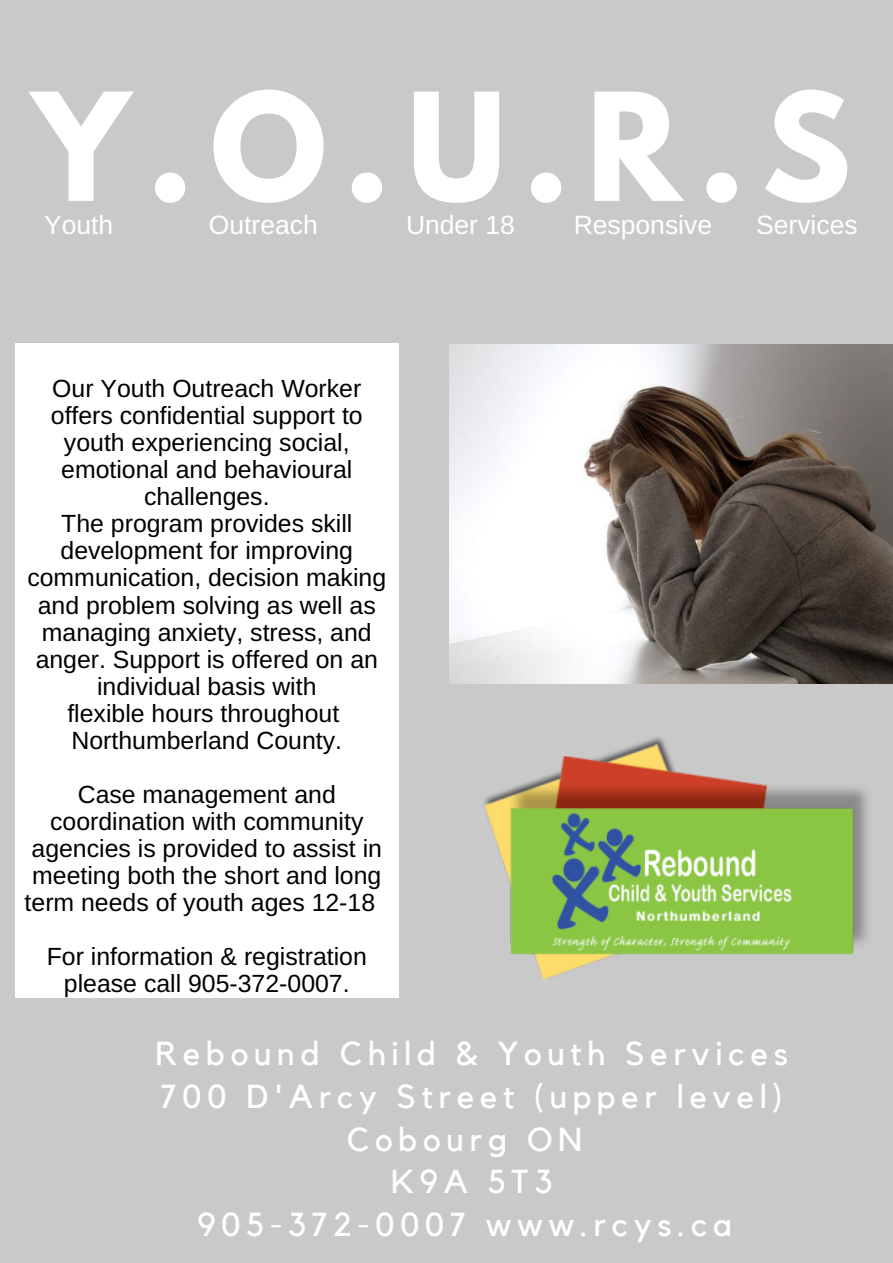
<style>
.page{position:relative;width:893px;height:1263px;background:#c9c9c9}
.page>*{position:absolute;margin:0;border:0;box-sizing:border-box;transform-origin:0 0}
.t1{font:700 132.45px "League Spartan";color:#fff}
.t2{font:33.08px/42.8px "Kollektif";letter-spacing:.17em;color:#fff;text-align:center}
.t3{font:26.47px "Arimo";color:#fff}
.t4{font:24.83px/27px "Arimo";color:#000;text-align:center}
</style>
<div class="page">
<div style="left:15px;top:343px;width:384px;height:654px;background:#fff"></div>
<img style="left:483px;top:737px;width:385px;height:243px">
<img style="left:449px;top:344px;width:444px;height:339px">
<h1 class="t1" style="left:32px;top:82px;width:820px">Y.O.U.R.S</h1>
<p class="t3" style="left:44px;top:210px;width:71px">Youth</p>
<p class="t3" style="left:209px;top:210px;width:110px">Outreach</p>
<p class="t3" style="left:406px;top:210px;width:110px">Under 18</p>
<p class="t3" style="left:574px;top:210px;width:140px">Responsive</p>
<p class="t3" style="left:756px;top:210px;width:103px">Services</p>
<p class="t4" style="left:27px;top:375px;width:360px">Our Youth Outreach Worker offers confidential support to youth experiencing social, emotional and behavioural challenges.<br>The program provides skill development for improving communication, decision making and problem solving as well as managing anxiety, stress, and anger. Support is offered on an individual basis with<br>flexible hours throughout<br>Northumberland County.</p>
<p class="t4" style="left:25px;top:780px;width:359px">Case management and coordination with community agencies is provided to assist in meeting both the short and long term needs of youth ages 12-18</p>
<p class="t4" style="left:47px;top:943px;width:322px">For information &amp; registration please call 905-372-0007.</p>
<h2 class="t2" style="left:155px;top:1033px;width:634px">Rebound Child &amp; Youth Services<br>700 D'Arcy Street (upper level)<br>Cobourg ON<br>K9A 5T3<br>905-372-0007 www.rcys.ca</h2>
</div>
